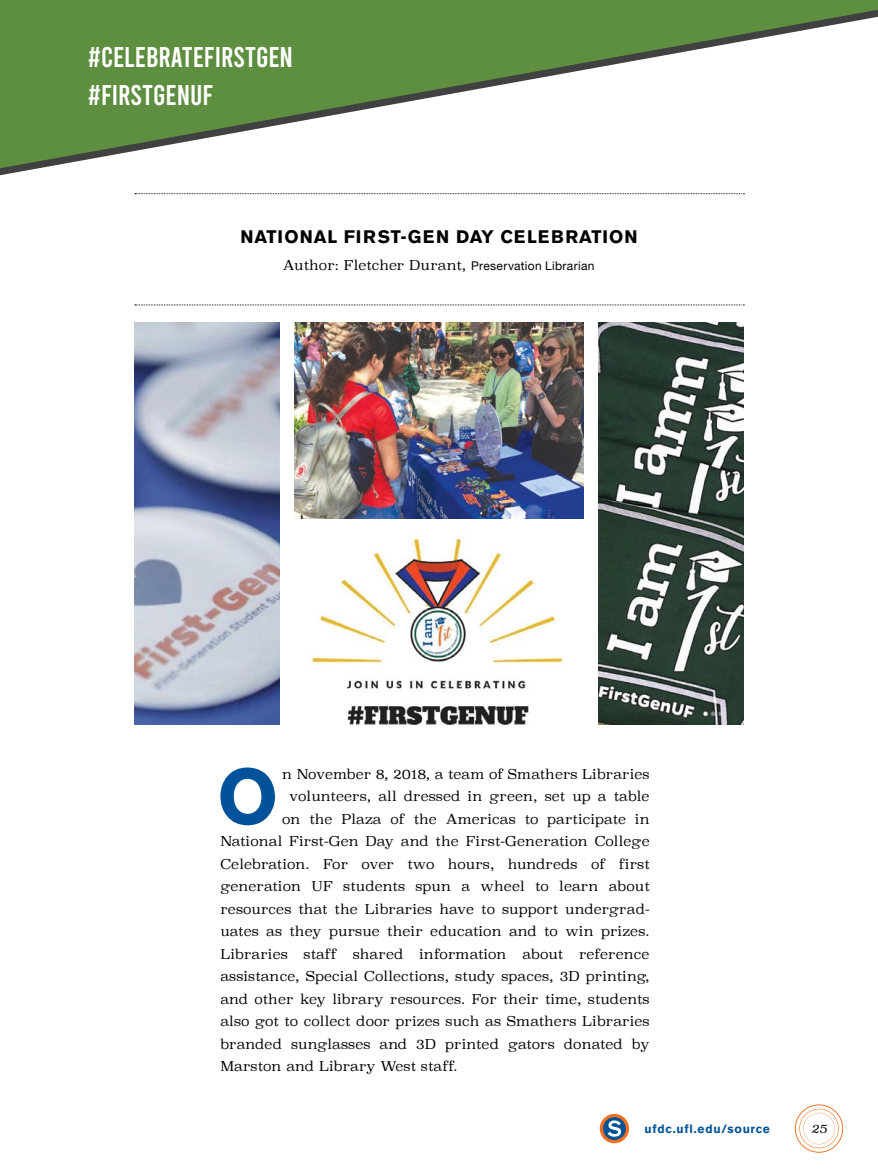
<style>
.page{position:relative;width:878px;height:1175px;background:#fff}
.page>*{position:absolute;margin:0;border:0;box-sizing:border-box;transform-origin:0 0}
.t1{font:700 77.25px "Akzidenz Grotesk BE";color:#00539b}
.t2{font:28.5px "Bebas";color:#fff}
.t3{font:700 18px "Akzidenz Grotesk BE";letter-spacing:.05em;color:#000}
.t4{font:300 13.5px "Superclarendon";letter-spacing:.01em;color:#000}
.t5{font:700 12px "Akzidenz Grotesk BE";letter-spacing:.06em;color:#005496}
.t6{font:italic 300 12px "Superclarendon";color:#000}
.s1{font-family:"Helvetica Neue";font-weight:400;font-size:12px}
</style>
<div class="page">
<svg style="left:794px;top:1104px;width:49px;height:48px"></svg>
<svg style="left:599px;top:1113px;width:30px;height:30px"></svg>
<img style="left:295px;top:322px;width:288px;height:196px">
<img style="left:311px;top:538px;width:252px;height:187px">
<img style="left:134px;top:322px;width:145px;height:402px">
<img style="left:598px;top:322px;width:145px;height:402px">
<svg style="left:135px;top:304px;width:609px;height:1px"></svg>
<svg style="left:135px;top:193px;width:609px;height:1px"></svg>
<svg style="left:0;top:0;width:878px;height:168px;fill:#5e8e3f"></svg>
<p class="t2" style="left:88px;top:43px;width:207px">#CELEBRATEFIRSTGEN</p>
<p class="t2" style="left:88px;top:81px;width:114px">#FIRSTGENUF</p>
<p class="t3" style="left:240px;top:227px;width:398px">NATIONAL FIRST-GEN DAY CELEBRATION</p>
<p class="t4" style="left:283px;top:256px;width:313px">Author: Fletcher Durant, <span class="s1">Preservation Librarian</span></p>
<p class="t1" style="left:217px;top:752px;width:63px">O</p>
<p class="t4" style="left:282px;top:765px;width:369px">n November 8, 2018, a team of Smathers Libraries</p>
<p class="t4" style="left:289px;top:787px;width:362px">volunteers, all dressed in green, set up a table</p>
<p class="t4" style="left:282px;top:810px;width:369px">on the Plaza of the Americas to participate in</p>
<p class="t4" style="left:220px;top:832px;width:430px">National First-Gen Day and the First-Generation College</p>
<p class="t4" style="left:220px;top:855px;width:430px">Celebration. For over two hours, hundreds of first</p>
<p class="t4" style="left:220px;top:877px;width:430px">generation UF students spun a wheel to learn about</p>
<p class="t4" style="left:220px;top:900px;width:430px">resources that the Libraries have to support undergrad-</p>
<p class="t4" style="left:220px;top:922px;width:430px">uates as they pursue their education and to win prizes.</p>
<p class="t4" style="left:220px;top:945px;width:430px">Libraries staff shared information about reference</p>
<p class="t4" style="left:220px;top:967px;width:430px">assistance, Special Collections, study spaces, 3D printing,</p>
<p class="t4" style="left:220px;top:990px;width:430px">and other key library resources. For their time, students</p>
<p class="t4" style="left:220px;top:1012px;width:430px">also got to collect door prizes such as Smathers Libraries</p>
<p class="t4" style="left:220px;top:1035px;width:430px">branded sunglasses and 3D printed gators donated by</p>
<p class="t4" style="left:220px;top:1057px;width:239px">Marston and Library West staff.</p>
<p class="t5" style="left:644px;top:1121px;width:127px">ufdc.ufl.edu/source</p>
<p class="t6" style="left:811px;top:1121px;width:17px">25</p>
</div>
